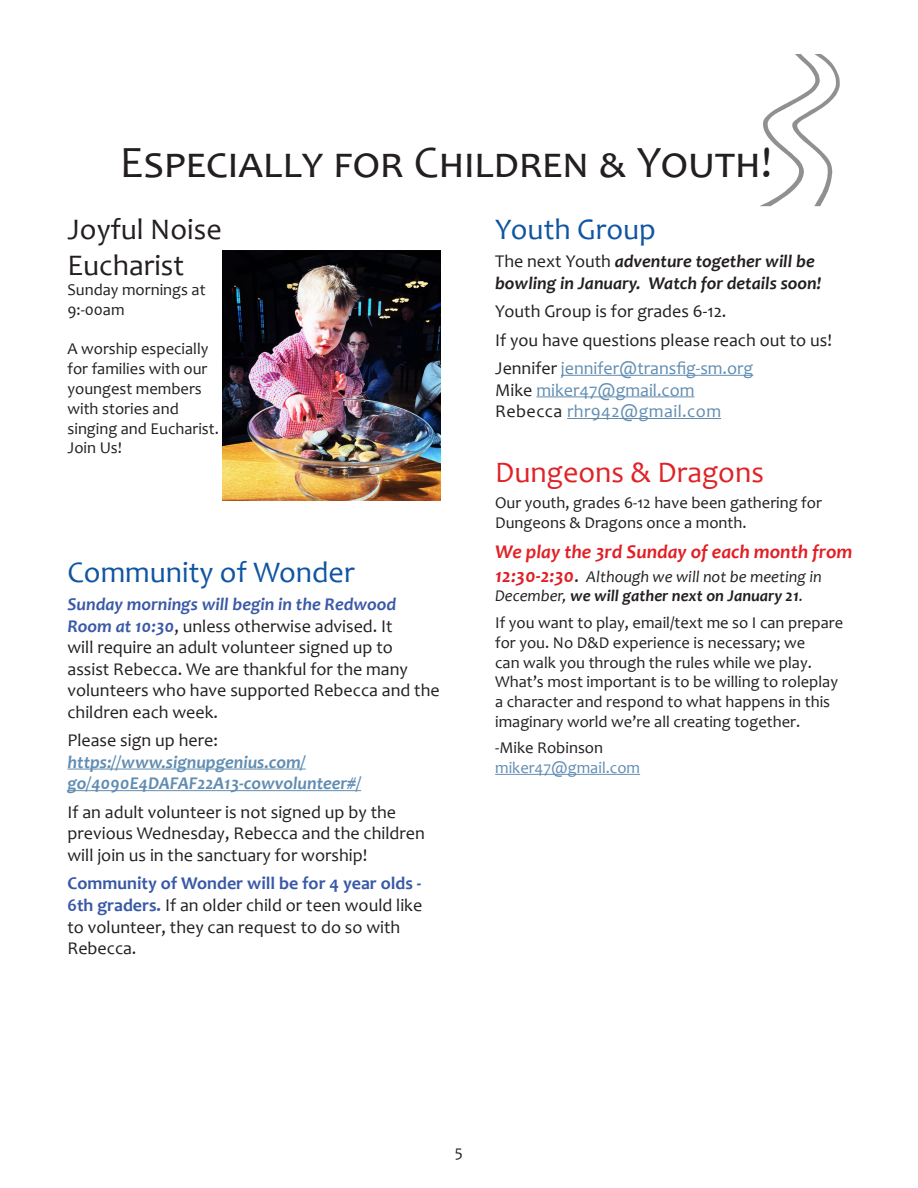
<style>
.page{position:relative;width:918px;height:1188px;background:#fff}
.page>*{position:absolute;margin:0;border:0;box-sizing:border-box;transform-origin:0 0}
.Title_2{font:45px "Candara";letter-spacing:.01em;color:#231f20}
.Body_Text_-_spc_after_-_indent{font:30px "Candara";color:#1055a1}
.Body_Text_-_spc_after_-_indent-2{font:30px "Candara";color:#231f20}
.Body_Text_-_spc_after_-_indent-3{font:30px "Candara";color:#df2327}
.Body_Text_-_spc_after_-_indent-4{font:italic 700 19.5px "Candara";color:#e11e25}
.Body_Text_-_spc_after_-_indent-5{font:18px/21.6px "Candara";color:#231f20}
.Body_Text_-_spc_after_-_indent-6{font:italic 700 18px/21.6px "Candara";color:#231f20}
.Body_Text_-_spc_after_-_indent-7{font:italic 700 18px/21.6px "Candara";color:#618db2}
.Body_Text_-_spc_after_-_indent-8{font:18px "Candara";color:#618db2}
.Body_Text_-_spc_after_-_indent-9{font:18px "Candara";letter-spacing:.025em;color:#618db2}
.Body_Text_-_spc_after_-_indent-10{font:16.5px/19.8px "Candara";color:#231f20}
.Body_Text_-_spc_after_-_indent-11{font:italic 16.5px/19.8px "Candara";color:#231f20}
.Body_Text_-_spc_after_-_indent-12{font:16.5px "Candara";color:#618db2}
.s1{font-weight:400;font-style:normal}
.s2{color:#231f20}
.s3{font-weight:700;font-style:italic;color:#3a59a7}
.s4{font-weight:700;color:#3959a7}
.s5{color:#df2327}
.s6{color:#e02027}
.s7{font-weight:700;font-size:19.5px;color:#e11e25}
.s8{font-style:normal;font-size:19.5px}
.s9{font-weight:700}
</style>
<div class="page">
<hr style="left:68px;top:769px;width:238px;height:1px;background:#618db2">
<hr style="left:68px;top:790px;width:293px;height:1px;background:#618db2">
<hr style="left:561px;top:375px;width:192px;height:1px;background:#618db2">
<hr style="left:536px;top:397px;width:159px;height:1px;background:#618db2">
<hr style="left:567px;top:418px;width:154px;height:1px;background:#618db2">
<hr style="left:495px;top:774px;width:145px;height:1px;background:#618db2">
<img style="left:760px;top:54px;width:80px;height:153px">
<img style="left:223px;top:251px;width:218px;height:249px">
<p class="Title_2" style="left:120px;top:134px;width:654px">Especially for Children &amp; Youth!</p>
<p class="Body_Text_-_spc_after_-_indent-2" style="left:68px;top:211px;width:156px">Joyful Noise</p>
<p class="Body_Text_-_spc_after_-_indent-2" style="left:68px;top:247px;width:118px">Eucharist</p>
<p class="Body_Text_-_spc_after_-_indent-10" style="left:68px;top:280px;width:140px">Sunday mornings at<br>9:-00am</p>
<p class="Body_Text_-_spc_after_-_indent-10" style="left:68px;top:339px;width:153px">A worship especially for families with our youngest members with stories and singing and Eucharist.</p>
<p class="Body_Text_-_spc_after_-_indent-10" style="left:68px;top:438px;width:56px">Join Us!</p>
<p class="Body_Text_-_spc_after_-_indent" style="left:495px;top:211px;width:162px">Youth Group</p>
<p class="Body_Text_-_spc_after_-_indent-6" style="left:495px;top:251px;width:328px"><span class="s1">The next Youth</span> adventure together will be bowling in January. Watch for details soon!</p>
<p class="Body_Text_-_spc_after_-_indent-5" style="left:495px;top:301px;width:233px">Youth Group is for grades 6-12.</p>
<p class="Body_Text_-_spc_after_-_indent-5" style="left:495px;top:329px;width:338px">If you have questions please reach out to us!</p>
<p class="Body_Text_-_spc_after_-_indent-8" style="left:495px;top:357px;width:260px"><span class="s2">Jennifer</span> jennifer@transfig-sm.org</p>
<p class="Body_Text_-_spc_after_-_indent-8" style="left:495px;top:379px;width:201px"><span class="s2">Mike</span> miker47@gmail.com</p>
<p class="Body_Text_-_spc_after_-_indent-9" style="left:495px;top:400px;width:227px"><span class="s2">Rebecca</span> rhr942@gmail.com</p>
<p class="Body_Text_-_spc_after_-_indent" style="left:68px;top:553px;width:289px">Community of Wonder</p>
<p class="Body_Text_-_spc_after_-_indent-5" style="left:68px;top:593px;width:374px"><span class="s3">Sunday mornings will begin in the Redwood Room at 10:30</span>, unless otherwise advised. It<br>will require an adult volunteer signed up to<br>assist Rebecca. We are thankful for the many volunteers who have supported Rebecca and the children each week.</p>
<p class="Body_Text_-_spc_after_-_indent-5" style="left:68px;top:729px;width:152px">Please sign up here:</p>
<p class="Body_Text_-_spc_after_-_indent-7" style="left:68px;top:751px;width:295px">https://www.signupgenius.com/ go/4090E4DAFAF22A13-cowvolunteer#/</p>
<p class="Body_Text_-_spc_after_-_indent-5" style="left:68px;top:801px;width:359px">If an adult volunteer is not signed up by the previous Wednesday, Rebecca and the children will join us in the sanctuary for worship!</p>
<p class="Body_Text_-_spc_after_-_indent-5" style="left:68px;top:873px;width:356px"><span class="s4">Community of Wonder will be for 4 year olds - 6th graders.</span> If an older child or teen would like to volunteer, they can request to do so with Rebecca.</p>
<p class="Body_Text_-_spc_after_-_indent-3" style="left:495px;top:453px;width:270px">Dungeons &amp; Dragons</p>
<p class="Body_Text_-_spc_after_-_indent-10" style="left:495px;top:493px;width:328px">Our youth, grades 6-12 have been gathering for<br>Dungeons &amp; Dragons once a month.</p>
<p class="Body_Text_-_spc_after_-_indent-4" style="left:495px;top:540px;width:359px"><span class="s5">We play</span> <span class="s6">the</span> 3rd Sunday of each month from</p>
<p class="Body_Text_-_spc_after_-_indent-11" style="left:495px;top:566px;width:328px"><span class="s7">12:30-2:30</span><span class="s8">.</span> Although we will not be meeting in<br>December, <span class="s9">we will gather next on January 21</span>.</p>
<p class="Body_Text_-_spc_after_-_indent-10" style="left:495px;top:613px;width:350px">If you want to play, email/text me so I can prepare for you. No D&amp;D experience is necessary; we<br>can walk you through the rules while we play.<br>What’s most important is to be willing to roleplay a character and respond to what happens in this imaginary world we’re all creating together.</p>
<p class="Body_Text_-_spc_after_-_indent-10" style="left:495px;top:738px;width:109px">-Mike Robinson</p>
<p class="Body_Text_-_spc_after_-_indent-12" style="left:495px;top:758px;width:146px">miker47@gmail.com</p>
<p class="Body_Text_-_spc_after_-_indent-10" style="left:455px;top:1141px;width:10px">5</p>
</div>
